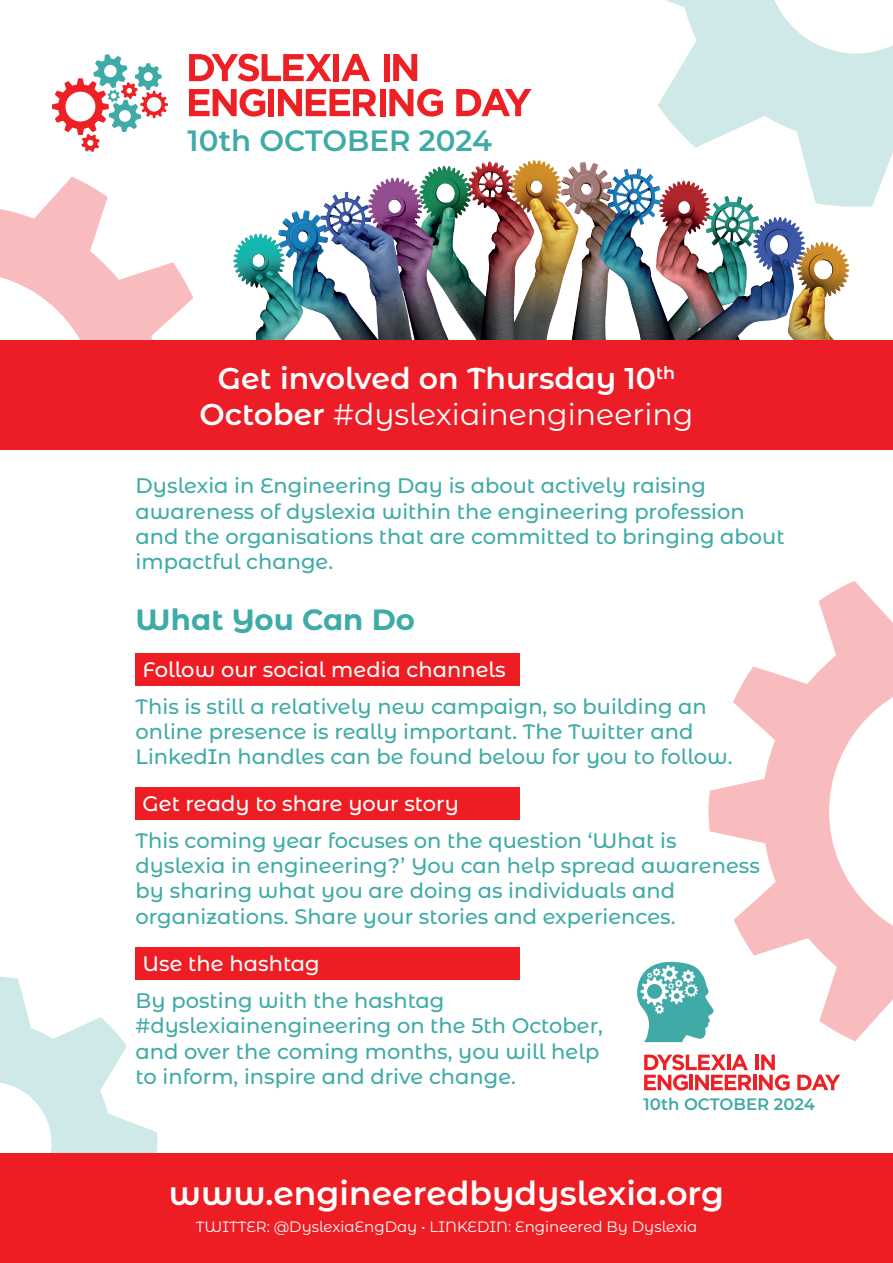
<style>
.page{position:relative;width:893px;height:1263px;background:#fff}
.page>*{position:absolute;margin:0;border:0;box-sizing:border-box;transform-origin:0 0}
.t1{font:600 33px "Montserrat Alternates";color:#fff}
.t2{font:600 30px/36px "Montserrat Alternates";color:#fff;text-align:center}
.t3{font:600 29.4px "Montserrat";color:#40aaa6}
.t4{font:700 29.25px "Montserrat Alternates";color:#3faba6}
.t5{font:500 21px/25.2px "Montserrat Alternates";color:#3faba6}
.t6{font:500 21px "Montserrat Alternates";color:#fff}
.t7{font:600 16.5px "Montserrat";color:#40aaa6}
.t8{font:15px "Montserrat Alternates";color:#fff}
.s1{font-weight:400}
</style>
<div class="page">
<img style="left:233px;top:160px;width:617px;height:180px">
<svg style="left:0;top:976px;width:158px;height:177px"></svg>
<svg style="left:0;top:177px;width:193px;height:163px;fill:#f9bcbe"></svg>
<svg style="left:708px;top:581px;width:185px;height:485px"></svg>
<svg style="left:613px;top:0;width:280px;height:207px;fill:#cee9e7"></svg>
<svg style="left:189px;top:54px;width:142px;height:28px"></svg>
<div style="left:333px;top:54px;width:6px;height:27px;background:#ec2025"></div>
<svg style="left:341px;top:54px;width:29px;height:27px"></svg>
<div style="left:384px;top:54px;width:6px;height:27px;background:#ec2025"></div>
<svg style="left:393px;top:54px;width:24px;height:27px"></svg>
<svg style="left:189px;top:89px;width:76px;height:28px"></svg>
<div style="left:268px;top:89px;width:6px;height:27px;background:#ec2025"></div>
<svg style="left:278px;top:89px;width:98px;height:27px"></svg>
<div style="left:380px;top:89px;width:6px;height:27px;background:#ec2025"></div>
<svg style="left:389px;top:89px;width:54px;height:28px"></svg>
<svg style="left:456px;top:89px;width:75px;height:27px"></svg>
<svg style="left:52px;top:54px;width:116px;height:98px"></svg>
<hr style="left:756px;top:1054px;width:3px;height:16px;background:#ec2025">
<svg style="left:644px;top:1054px;width:107px;height:36px"></svg>
<hr style="left:753px;top:1075px;width:4px;height:15px;background:#ec2025">
<svg style="left:759px;top:1054px;width:31px;height:36px"></svg>
<svg style="left:797px;top:1074px;width:43px;height:16px"></svg>
<svg style="left:637px;top:962px;width:77px;height:80px"></svg>
<div style="left:0;top:340px;width:893px;height:110px;background:#ec1d26"></div>
<div style="left:136px;top:653px;width:384px;height:33px;background:#ee1d23"></div>
<div style="left:136px;top:787px;width:384px;height:33px;background:#ee1d23"></div>
<div style="left:136px;top:947px;width:384px;height:33px;background:#ee1d23"></div>
<div style="left:0;top:1153px;width:893px;height:110px;background:#ee1d23"></div>
<h3 class="t3" style="left:188px;top:120px;width:306px">10th OCTOBER 2024</h3>
<h2 class="t2" style="left:200px;top:359px;width:495px">Get involved on Thursday 10<sup>th<br></sup>October <span class="s1">#dyslexiainengineering</span></h2>
<p class="t5" style="left:136px;top:472px;width:651px">Dyslexia in Engineering Day is about actively raising awareness of dyslexia within the engineering profession and the organisations that are committed to bringing about impactful change.</p>
<h3 class="t4" style="left:136px;top:598px;width:281px">What You Can Do</h3>
<p class="t6" style="left:143px;top:655px;width:365px">Follow our social media channels</p>
<p class="t5" style="left:136px;top:693px;width:598px">This is still a relatively new campaign, so building an online presence is really important. The Twitter and<br>LinkedIn handles can be found below for you to follow.</p>
<p class="t6" style="left:143px;top:788px;width:318px">Get ready to share your story</p>
<p class="t5" style="left:136px;top:827px;width:626px">This coming year focuses on the question ‘What is dyslexia in engineering?’ You can help spread awareness by sharing what you are doing as individuals and organizations. Share your stories and experiences.</p>
<p class="t6" style="left:143px;top:949px;width:179px">Use the hashtag</p>
<p class="t5" style="left:136px;top:987px;width:469px">By posting with the hashtag #dyslexiainengineering on the 5th October, and over the coming months, you will help to inform, inspire and drive change.</p>
<p class="t7" style="left:643px;top:1092px;width:173px">10th OCTOBER 2024</p>
<h1 class="t1" style="left:169px;top:1170px;width:557px">www.engineeredbydyslexia.org</h1>
<p class="t8" style="left:196px;top:1216px;width:503px">TWITTER: @DyslexiaEngDay • LINKEDIN: Engineered By Dyslexia</p>
</div>
